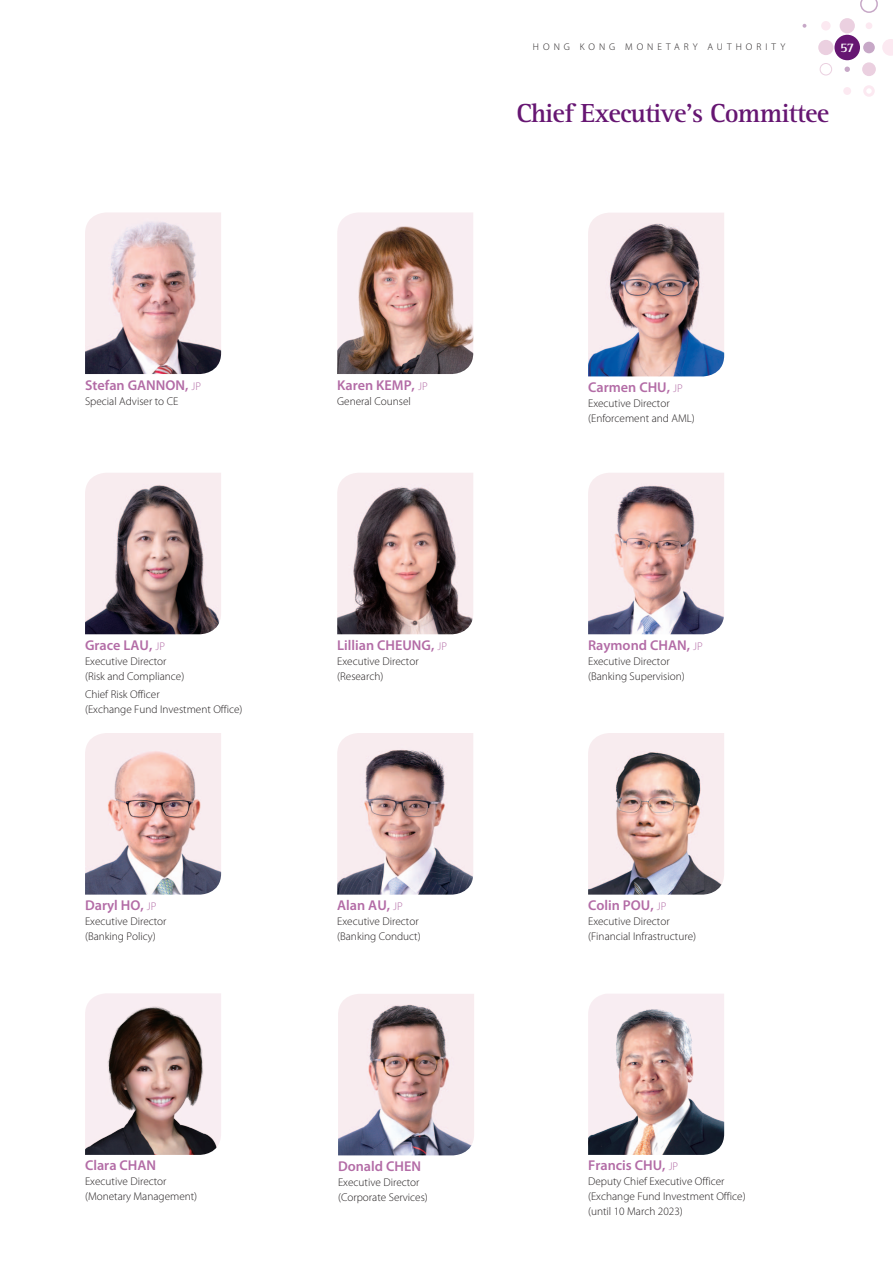
<style>
.page{position:relative;width:893px;height:1263px;background:#fff}
.page>*{position:absolute;margin:0;border:0;box-sizing:border-box;transform-origin:0 0}
.t1{font:700 27px "Rotis Serif Std";letter-spacing:-.03em;color:#661672}
.t2{font:600 14.25px "Myriad Pro";color:#b36ca6}
.t3{font:700 13.5px "Rotis Serif Std";color:#fff}
.t4{font:300 11.25px/15px "Myriad Pro";color:#231f20}
.t5{font:300 9.75px "Myriad Pro";letter-spacing:.415em;color:#231f20}
.s1{font-weight:300;font-size:11.25px}
</style>
<div class="page">
<div style="left:863px;top:42px;width:12px;height:11px;background:#c7a8c7;border-radius:50%"></div>
<svg style="left:882px;top:39px;width:11px;height:17px"></svg>
<div style="left:863px;top:85px;width:12px;height:12px;border:3px solid #fce9f1;border-radius:50%"></div>
<div style="left:818px;top:40px;width:15px;height:15px;background:#ebd0e0;border-radius:50%"></div>
<div style="left:840px;top:18px;width:15px;height:15px;background:#ebd0e0;border-radius:50%"></div>
<div style="left:821px;top:21px;width:10px;height:9px;background:#fce9f1;border-radius:50%"></div>
<div style="left:866px;top:22px;width:6px;height:7px;background:#fce9f1;border-radius:50%"></div>
<svg style="left:860px;top:0;width:18px;height:13px"></svg>
<div style="left:862px;top:62px;width:14px;height:14px;background:#ebd0e0;border-radius:50%"></div>
<svg style="left:844px;top:67px;width:6px;height:5px"></svg>
<svg style="left:802px;top:24px;width:4px;height:4px"></svg>
<div style="left:843px;top:87px;width:8px;height:8px;background:#fce9f1;border-radius:50%"></div>
<div style="left:820px;top:63px;width:12px;height:12px;border:1px solid #ebd0e0;border-radius:50%"></div>
<div style="left:834px;top:35px;width:26px;height:25px;background:#661672;border-radius:50%"></div>
<img style="left:85px;top:212px;width:136px;height:162px">
<img style="left:337px;top:213px;width:136px;height:161px">
<img style="left:588px;top:213px;width:136px;height:163px">
<img style="left:85px;top:473px;width:136px;height:161px">
<img style="left:337px;top:473px;width:136px;height:161px">
<img style="left:588px;top:473px;width:136px;height:161px">
<img style="left:85px;top:733px;width:136px;height:162px">
<img style="left:337px;top:733px;width:136px;height:162px">
<img style="left:588px;top:733px;width:136px;height:162px">
<img style="left:85px;top:993px;width:136px;height:162px">
<img style="left:338px;top:994px;width:136px;height:161px">
<img style="left:588px;top:994px;width:136px;height:161px">
<p class="t5" style="left:533px;top:41px;width:254px">HONG KONG MONETARY AUTHORITY</p>
<p class="t3" style="left:840px;top:40px;width:16px">57</p>
<h1 class="t1" style="left:516px;top:97px;width:314px">Chief Executive’s Committee</h1>
<p class="t2" style="left:85px;top:376px;width:118px">Stefan GANNON, <span class="s1">JP</span></p>
<p class="t4" style="left:85px;top:393px;width:95px">Special Adviser to CE</p>
<p class="t2" style="left:85px;top:636px;width:82px">Grace LAU, <span class="s1">JP</span></p>
<p class="t4" style="left:85px;top:653px;width:101px">Executive Director (Risk and Compliance)</p>
<p class="t4" style="left:85px;top:686px;width:159px">Chief Risk Officer<br>(Exchange Fund Investment Office)</p>
<p class="t2" style="left:85px;top:896px;width:73px">Daryl HO, <span class="s1">JP</span></p>
<p class="t4" style="left:85px;top:914px;width:83px">Executive Director (Banking Policy)</p>
<p class="t2" style="left:85px;top:1156px;width:73px">Clara CHAN</p>
<p class="t4" style="left:85px;top:1174px;width:114px">Executive Director (Monetary Management)</p>
<p class="t2" style="left:337px;top:376px;width:92px">Karen KEMP, <span class="s1">JP</span></p>
<p class="t4" style="left:337px;top:393px;width:75px">General Counsel</p>
<p class="t2" style="left:337px;top:636px;width:111px">Lillian CHEUNG, <span class="s1">JP</span></p>
<p class="t4" style="left:337px;top:653px;width:83px">Executive Director (Research)</p>
<p class="t2" style="left:337px;top:896px;width:67px">Alan AU, <span class="s1">JP</span></p>
<p class="t4" style="left:337px;top:914px;width:85px">Executive Director (Banking Conduct)</p>
<p class="t2" style="left:338px;top:1157px;width:84px">Donald CHEN</p>
<p class="t4" style="left:338px;top:1174px;width:91px">Executive Director (Corporate Services)</p>
<p class="t2" style="left:588px;top:378px;width:96px">Carmen CHU, <span class="s1">JP</span></p>
<p class="t4" style="left:588px;top:396px;width:108px">Executive Director (Enforcement and AML)</p>
<p class="t2" style="left:588px;top:636px;width:116px">Raymond CHAN, <span class="s1">JP</span></p>
<p class="t4" style="left:588px;top:653px;width:98px">Executive Director (Banking Supervision)</p>
<p class="t2" style="left:588px;top:896px;width:80px">Colin POU, <span class="s1">JP</span></p>
<p class="t4" style="left:588px;top:914px;width:109px">Executive Director (Financial Infrastructure)</p>
<p class="t2" style="left:588px;top:1156px;width:92px">Francis CHU, <span class="s1">JP</span></p>
<p class="t4" style="left:588px;top:1174px;width:159px">Deputy Chief Executive Officer (Exchange Fund Investment Office) (until 10 March 2023)</p>
</div>
